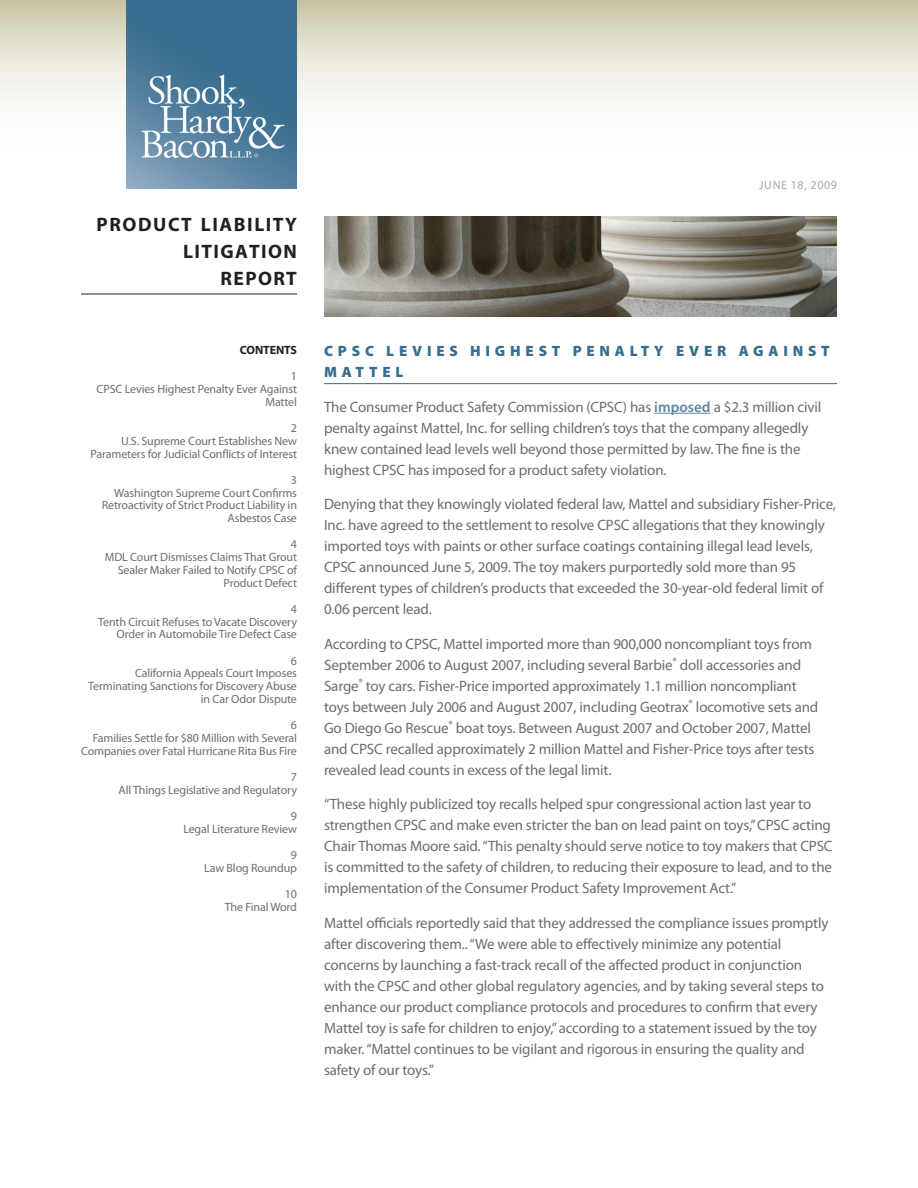
<style>
.page{position:relative;width:918px;height:1188px;background:#fff}
.page>*{position:absolute;margin:0;border:0;box-sizing:border-box;transform-origin:0 0}
.t1{font:700 19.5px/27px "Myriad Pro";letter-spacing:.075em;color:#231f20;text-align:right}
.Body{font:15px/21px "Myriad Pro";letter-spacing:-.01em;color:#6c6d70}
.Head{font:900 15px/21px "Myriad Pro";letter-spacing:.32em;color:#386e8f}
.t2{font:12px/12.8px "Myriad Pro";letter-spacing:-.01em;color:#6c6d70;text-align:right}
.t3{font:12px "Myriad Pro";letter-spacing:.05em;color:#a8a9ad}
.TOC-Head{font:700 12px "Myriad Pro";letter-spacing:-.01em;color:#231f20}
.s1{font-weight:600;color:#5c87a1}
</style>
<div class="page">
<svg style="left:0;top:0;width:918px;height:101px;background:#e4e1d0"></svg>
<hr style="left:324px;top:383px;width:513px;height:1px;background:#386e8f">
<hr style="left:654px;top:413px;width:57px;height:1px;background:#5c87a1">
<img style="left:324px;top:216px;width:513px;height:100px">
<hr style="left:81px;top:294px;width:216px;height:1px;background:#231f20">
<img style="left:126px;top:0;width:171px;height:189px">
<p class="t1" style="left:97px;top:210px;width:202px">PRODUCT LIABILITY<br>LITIGATION<br>REPORT</p>
<p class="TOC-Head" style="left:240px;top:342px;width:59px">CONTENTS</p>
<p class="t2" style="left:97px;top:370px;width:202px">1<br>CPSC Levies Highest Penalty Ever Against<br>Mattel</p>
<p class="t2" style="left:90px;top:421px;width:208px">2<br>U.S. Supreme Court Establishes New<br>Parameters for Judicial Conflicts of Interest</p>
<p class="t2" style="left:102px;top:473px;width:197px">3<br>Washington Supreme Court Confirms<br>Retroactivity of Strict Product Liability in<br>Asbestos Case</p>
<p class="t2" style="left:105px;top:538px;width:194px">4<br>MDL Court Dismisses Claims That Grout<br>Sealer Maker Failed to Notify CPSC of<br>Product Defect</p>
<p class="t2" style="left:98px;top:602px;width:200px">4<br>Tenth Circuit Refuses to Vacate Discovery<br>Order in Automobile Tire Defect Case</p>
<p class="t2" style="left:88px;top:654px;width:210px">6<br>California Appeals Court Imposes<br>Terminating Sanctions for Discovery Abuse in Car Odor Dispute</p>
<p class="t2" style="left:81px;top:718px;width:218px">6<br>Families Settle for $80 Million with Several<br>Companies over Fatal Hurricane Rita Bus Fire</p>
<p class="t2" style="left:119px;top:770px;width:180px">7<br>All Things Legislative and Regulatory</p>
<p class="t2" style="left:183px;top:809px;width:115px">9<br>Legal Literature Review</p>
<p class="t2" style="left:204px;top:848px;width:94px">9<br>Law Blog Roundup</p>
<p class="t2" style="left:225px;top:887px;width:74px">10<br>The Final Word</p>
<p class="t3" style="left:759px;top:178px;width:79px">JUNE 18, 2009</p>
<p class="Head" style="left:324px;top:341px;width:507px">CPSC LEVIES HIGHEST PENALTY EVER AGAINST<br>MATTEL</p>
<p class="Body" style="left:324px;top:396px;width:499px">The Consumer Product Safety Commission (CPSC) has <span class="s1">imposed</span> a $2.3 million civil penalty against Mattel, Inc. for selling children’s toys that the company allegedly knew contained lead levels well beyond those permitted by law. The fine is the highest CPSC has imposed for a product safety violation.</p>
<p class="Body" style="left:324px;top:493px;width:513px">Denying that they knowingly violated federal law, Mattel and subsidiary Fisher-Price, Inc. have agreed to the settlement to resolve CPSC allegations that they knowingly imported toys with paints or other surface coatings containing illegal lead levels, CPSC announced June 5, 2009. The toy makers purportedly sold more than 95 different types of children’s products that exceeded the 30-year-old federal limit of 0.06 percent lead.</p>
<p class="Body" style="left:324px;top:633px;width:496px">According to CPSC, Mattel imported more than 900,000 noncompliant toys from September 2006 to August 2007, including several Barbie<sup>®</sup> doll accessories and Sarge<sup>®</sup> toy cars. Fisher-Price imported approximately 1.1 million noncompliant toys between July 2006 and August 2007, including Geotrax<sup>®</sup> locomotive sets and Go Diego Go Rescue<sup>®</sup> boat toys. Between August 2007 and October 2007, Mattel and CPSC recalled approximately 2 million Mattel and Fisher-Price toys after tests revealed lead counts in excess of the legal limit.</p>
<p class="Body" style="left:324px;top:793px;width:510px">“These highly publicized toy recalls helped spur congressional action last year to strengthen CPSC and make even stricter the ban on lead paint on toys,” CPSC acting Chair Thomas Moore said. “This penalty should serve notice to toy makers that CPSC is committed to the safety of children, to reducing their exposure to lead, and to the implementation of the Consumer Product Safety Improvement Act.”</p>
<p class="Body" style="left:324px;top:912px;width:506px">Mattel officials reportedly said that they addressed the compliance issues promptly after discovering them.. “We were able to effectively minimize any potential concerns by launching a fast-track recall of the affected product in conjunction with the CPSC and other global regulatory agencies, and by taking several steps to enhance our product compliance protocols and procedures to confirm that every Mattel toy is safe for children to enjoy,” according to a statement issued by the toy maker. “Mattel continues to be vigilant and rigorous in ensuring the quality and safety of our toys.”</p>
</div>
